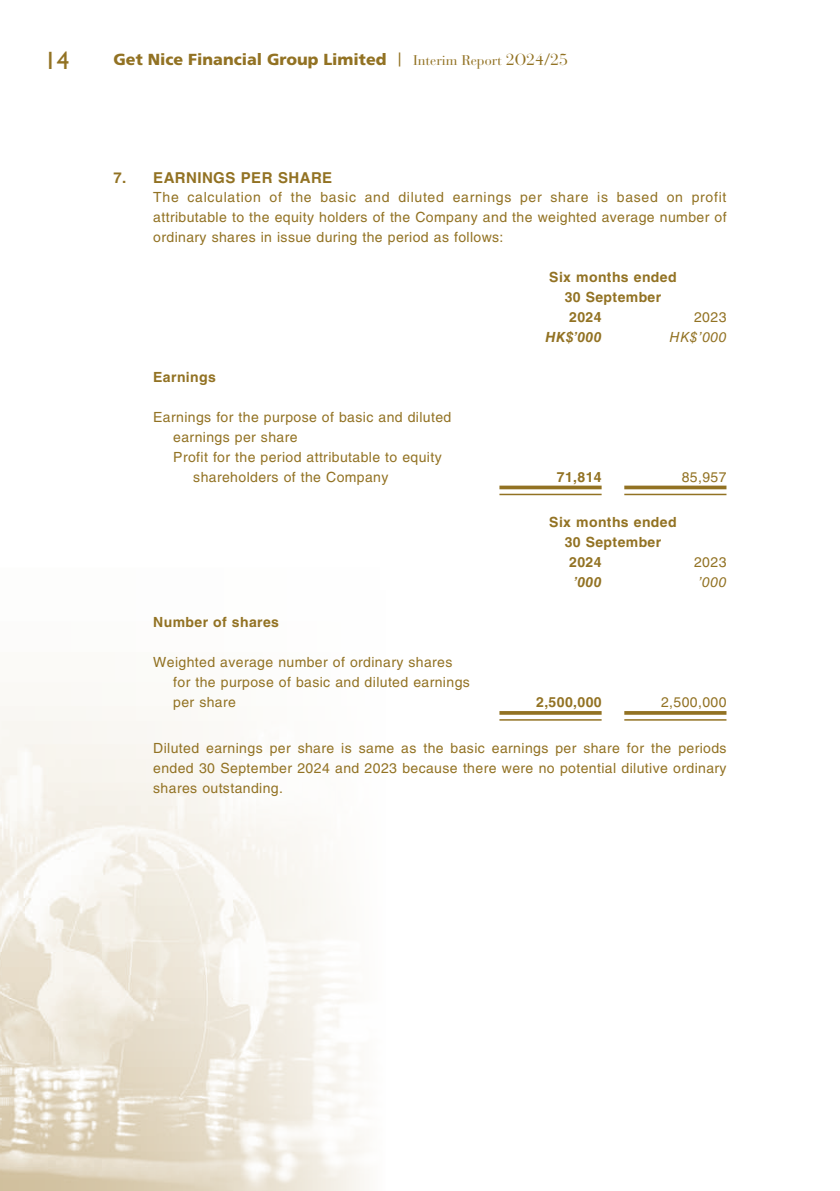
<style>
.page{position:relative;width:840px;height:1191px;background:#fff}
.page>*{position:absolute;margin:0;border:0;box-sizing:border-box;transform-origin:0 0}
.t1{font:25px "Gill Sans";color:#927223}
.t2{font:900 16px "Frutiger LT Std";color:#927223}
.t3{font:700 15px "Helvetica LT Std";letter-spacing:.03em;color:#927223}
.t4{font:14px/20px "Helvetica LT Std";letter-spacing:.03em;color:#927223;text-align:justify}
.t5{font:700 14px "Helvetica LT Std";letter-spacing:.03em;color:#927223}
.t6{font:14px "Bauer Bodoni Std";color:#927223}
.t7{font:italic 700 14px "Helvetica LT Std";letter-spacing:.03em;color:#927223}
.t8{font:italic 14px "Helvetica LT Std";letter-spacing:.03em;color:#927223}
.s1{font-size:16px}
.s2{font-weight:400;font-size:14px}
</style>
<div class="page">
<img style="left:0;top:706px;width:365px;height:485px">
<svg style="left:499px;top:485px;width:102px;height:4px"></svg>
<hr style="left:499px;top:494px;width:102px;height:1px;background:#927223">
<svg style="left:624px;top:485px;width:102px;height:4px"></svg>
<hr style="left:624px;top:494px;width:102px;height:1px;background:#927223">
<hr style="left:499px;top:711px;width:102px;height:3px;background:#927223">
<hr style="left:499px;top:719px;width:102px;height:1px;background:#927223">
<hr style="left:624px;top:711px;width:102px;height:3px;background:#927223">
<hr style="left:624px;top:719px;width:102px;height:1px;background:#927223">
<h1 class="t1" style="left:44px;top:46px;width:26px">14</h1>
<p class="t6" style="left:413px;top:52px;width:156px">Interim Report <span class="s1">2O24/25</span></p>
<p class="t2" style="left:113px;top:50px;width:289px">Get Nice Financial Group Limited <span class="s2">|</span></p>
<p class="t3" style="left:113px;top:168px;width:220px">7. EARNINGS PER SHARE</p>
<p class="t4" style="left:153px;top:187px;width:574px">The calculation of the basic and diluted earnings per share is based on profit attributable to the equity holders of the Company and the weighted average number of ordinary shares in issue during the period as follows:</p>
<p class="t5" style="left:549px;top:268px;width:129px">Six months ended</p>
<p class="t5" style="left:564px;top:288px;width:98px">30 September</p>
<p class="t5" style="left:569px;top:308px;width:34px">2024</p>
<p class="t4" style="left:693px;top:307px;width:34px">2023</p>
<p class="t7" style="left:545px;top:328px;width:58px">HK$’000</p>
<p class="t8" style="left:669px;top:329px;width:58px">HK$’000</p>
<p class="t5" style="left:153px;top:368px;width:64px">Earnings</p>
<p class="t4" style="left:153px;top:407px;width:299px">Earnings for the purpose of basic and diluted</p>
<p class="t4" style="left:173px;top:427px;width:126px">earnings per share</p>
<p class="t4" style="left:173px;top:447px;width:270px">Profit for the period attributable to equity</p>
<p class="t4" style="left:193px;top:467px;width:197px">shareholders of the Company</p>
<p class="t5" style="left:556px;top:468px;width:46px">71,814</p>
<p class="t4" style="left:681px;top:467px;width:46px">85,957</p>
<p class="t5" style="left:549px;top:514px;width:129px">Six months ended</p>
<p class="t5" style="left:564px;top:534px;width:98px">30 September</p>
<p class="t5" style="left:569px;top:554px;width:34px">2024</p>
<p class="t4" style="left:693px;top:552px;width:34px">2023</p>
<p class="t7" style="left:573px;top:574px;width:29px">’000</p>
<p class="t8" style="left:697px;top:574px;width:30px">’000</p>
<p class="t5" style="left:153px;top:614px;width:127px">Number of shares</p>
<p class="t4" style="left:173px;top:652px;width:298px;text-align:left;text-indent:-20px">Weighted average number of ordinary shares for the purpose of basic and diluted earnings per share</p>
<p class="t5" style="left:536px;top:694px;width:67px">2,500,000</p>
<p class="t4" style="left:660px;top:692px;width:67px">2,500,000</p>
<p class="t4" style="left:153px;top:737px;width:574px">Diluted earnings per share is same as the basic earnings per share for the periods ended 30 September 2024 and 2023 because there were no potential dilutive ordinary shares outstanding.</p>
</div>
